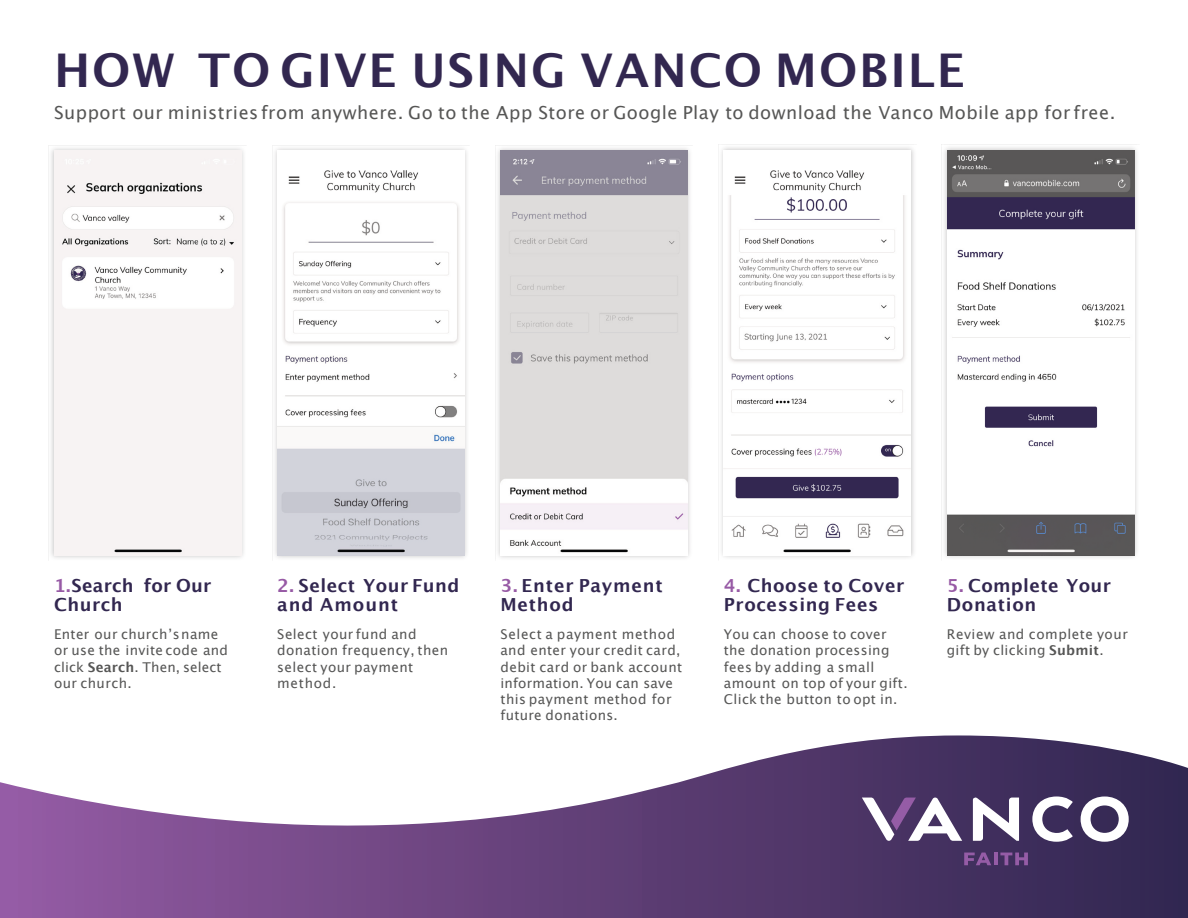
<style>
.page{position:relative;width:1188px;height:918px;background:#fff}
.page>*{position:absolute;margin:0;border:0;box-sizing:border-box;transform-origin:0 0}
.t1{font:700 46.5px "Lucida Grande";letter-spacing:.04em;color:#322750}
.t2{font:700 18px/19.5px "Lucida Grande";letter-spacing:.03em;color:#322750}
.t3{font:18px "Lucida Grande";letter-spacing:.03em;color:#565655}
.t4{font:13.5px/16.2px "Lucida Grande";letter-spacing:.03em;color:#565655}
.s1{color:#975aa5}
.s2{font-weight:700}
</style>
<div class="page">
<svg style="left:0;top:735px;width:1188px;height:183px"></svg>
<svg style="left:964px;top:853px;width:27px;height:12px"></svg>
<hr style="left:994px;top:853px;width:4px;height:12px;background:#955ca6">
<svg style="left:1000px;top:853px;width:28px;height:12px"></svg>
<svg style="left:1081px;top:797px;width:48px;height:45px"></svg>
<svg style="left:973px;top:797px;width:46px;height:44px"></svg>
<svg style="left:1032px;top:796px;width:41px;height:46px"></svg>
<svg style="left:862px;top:798px;width:100px;height:43px"></svg>
<img style="left:49px;top:145px;width:197px;height:413px">
<img style="left:54px;top:150px;width:187px;height:405px">
<img style="left:272px;top:145px;width:197px;height:413px">
<img style="left:277px;top:150px;width:187px;height:405px">
<img style="left:496px;top:145px;width:196px;height:413px">
<img style="left:501px;top:150px;width:187px;height:405px">
<img style="left:721px;top:147px;width:193px;height:411px">
<img style="left:724px;top:150px;width:187px;height:405px">
<img style="left:944px;top:147px;width:193px;height:411px">
<img style="left:947px;top:150px;width:187px;height:405px">
<h1 class="t1" style="left:54px;top:51px;width:912px">HOW TO GIVE USING VANCO MOBILE</h1>
<h2 class="t3" style="left:54px;top:105px;width:1063px">Support our ministries from anywhere. Go to the App Store or Google Play to download the Vanco Mobile app for free.</h2>
<h2 class="t2" style="left:54px;top:577px;width:159px"><span class="s1">1.</span>Search for Our<br>Church</h2>
<h2 class="t2" style="left:277px;top:577px;width:184px"><span class="s1">2.</span> Select Your Fund and Amount</h2>
<h2 class="t2" style="left:500px;top:577px;width:164px"><span class="s1">3.</span> Enter Payment<br>Method</h2>
<h2 class="t2" style="left:724px;top:577px;width:182px"><span class="s1">4.</span> Choose to Cover<br>Processing Fees</h2>
<h2 class="t2" style="left:947px;top:577px;width:166px"><span class="s1">5.</span> Complete Your<br>Donation</h2>
<p class="t4" style="left:54px;top:627px;width:176px">Enter our churchʼsname or use the invite code and click <span class="s2">Search</span>. Then, select our church.</p>
<p class="t4" style="left:277px;top:627px;width:172px">Select your fund and donation frequency, then select your payment method.</p>
<p class="t4" style="left:500px;top:627px;width:183px">Select a payment method and enter your credit card, debit card or bank account information. You can save this payment method for future donations.</p>
<p class="t4" style="left:724px;top:627px;width:185px">You can choose to cover the donation processing fees by adding a small amount on top of your gift.<br>Click the button to opt in.</p>
<p class="t4" style="left:947px;top:627px;width:182px">Review and complete your gift by clicking <span class="s2">Submit</span>.</p>
</div>
